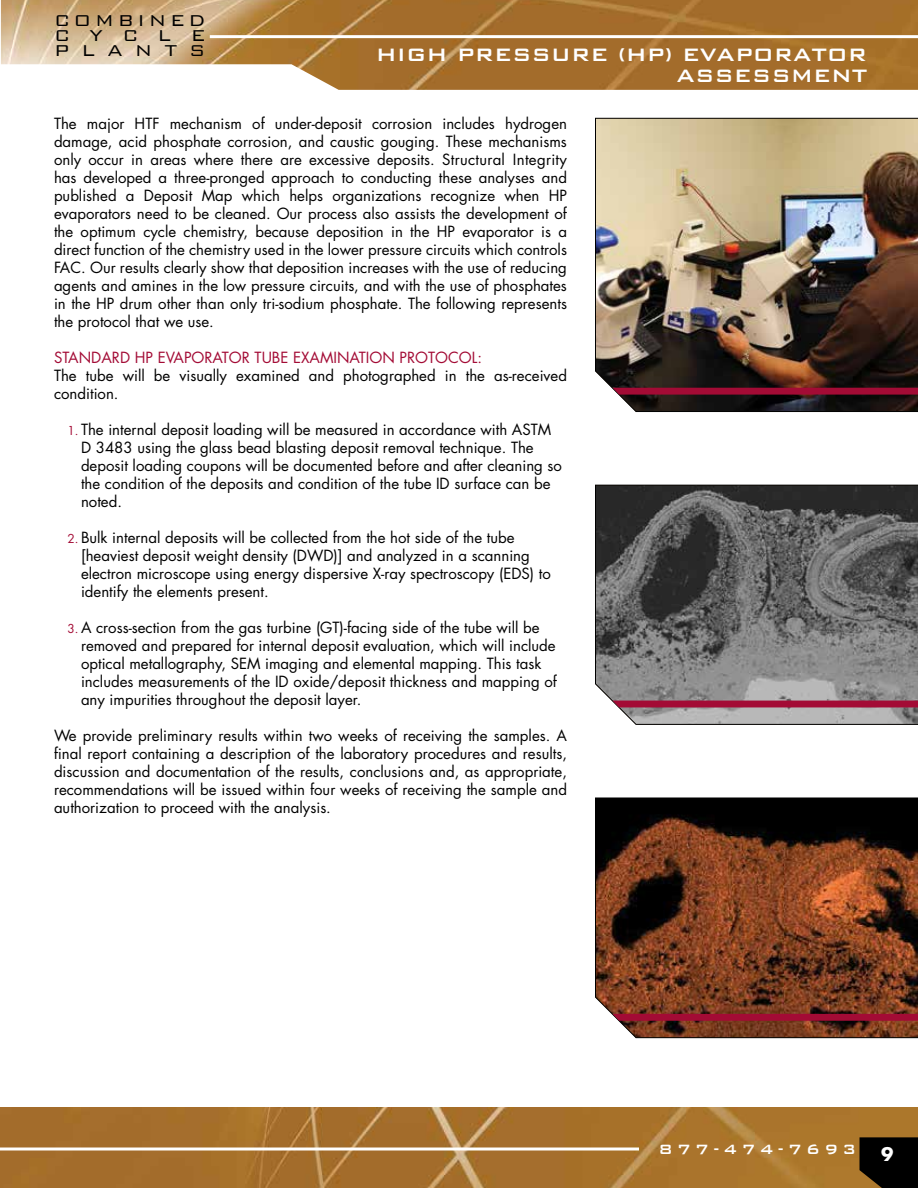
<style>
.page{position:relative;width:918px;height:1188px;background:#fff}
.page>*{position:absolute;margin:0;border:0;box-sizing:border-box;transform-origin:0 0}
.t1{font:500 24px/21px "Bank Gothic";color:#fff;text-align:right}
.t2{font:300 21px/15px "Bank Gothic";letter-spacing:.58em;color:#000;text-align:justify}
.t3{font:500 18px "Bank Gothic";letter-spacing:.235em;color:#fff}
.t4{font:700 18px "Futura";color:#fff}
.t5{font:15px/18px "Futura";color:#000}
.t6{font:15px "Futura";color:#a30b35}
.s1{font-size:12px;color:#a30b35}
</style>
<div class="page">
<img style="left:1px;top:0;width:917px;height:90px">
<img style="left:0;top:1108px;width:918px;height:80px">
<hr style="left:0;top:1148px;width:639px;height:2px;background:#fff">
<hr style="left:210px;top:35px;width:708px;height:3px;background:#fff">
<img style="left:595px;top:118px;width:323px;height:294px">
<svg style="left:612px;top:388px;width:306px;height:7px;background:#9b0d34"></svg>
<svg style="left:595px;top:485px;width:323px;height:240px;background:#696868"></svg>
<div style="left:612px;top:701px;width:306px;height:6px;background:#a30b35"></div>
<svg style="left:595px;top:798px;width:323px;height:240px;background:#62321b"></svg>
<svg style="left:612px;top:1014px;width:306px;height:7px;background:#a00e35"></svg>
<svg style="left:860px;top:1137px;width:58px;height:51px;background:#0c0803"></svg>
<h2 class="t2" style="left:54px;top:11px;width:153px">COMBINED CYCLE PLANTS</h2>
<p class="t1" style="left:376px;top:42px;width:493px">HIGH PRESSURE (HP) EVAPORATOR<br>ASSESSMENT</p>
<p class="t5" style="left:54px;top:114px;width:515px;text-align:justify">The major HTF mechanism of under-deposit corrosion includes hydrogen damage, acid phosphate corrosion, and caustic gouging. These mechanisms only occur in areas where there are excessive deposits. Structural Integrity has developed a three-pronged approach to conducting these analyses and published a Deposit Map which helps organizations recognize when HP evaporators need to be cleaned. Our process also assists the development of the optimum cycle chemistry, because deposition in the HP evaporator is a direct function of the chemistry used in the lower pressure circuits which controls FAC. Our results clearly show that deposition increases with the use of reducing agents and amines in the low pressure circuits, and with the use of phosphates in the HP drum other than only tri-sodium phosphate. The following represents the protocol that we use.</p>
<p class="t6" style="left:54px;top:348px;width:430px">STANDARD HP EVAPORATOR TUBE EXAMINATION PROTOCOL:</p>
<p class="t5" style="left:54px;top:366px;width:514px">The tube will be visually examined and photographed in the as-received condition.</p>
<p class="t5" style="left:81px;top:420px;width:482px;text-indent:-14px"><span class="s1">1.</span> The internal deposit loading will be measured in accordance with ASTM D 3483 using the glass bead blasting deposit removal technique. The deposit loading coupons will be documented before and after cleaning so the condition of the deposits and condition of the tube ID surface can be noted.</p>
<p class="t5" style="left:81px;top:528px;width:471px;text-indent:-14px"><span class="s1">2.</span> Bulk internal deposits will be collected from the hot side of the tube [heaviest deposit weight density (DWD)] and analyzed in a scanning electron microscope using energy dispersive X-ray spectroscopy (EDS) to identify the elements present.</p>
<p class="t5" style="left:81px;top:618px;width:477px;text-indent:-14px"><span class="s1">3.</span> A cross-section from the gas turbine (GT)-facing side of the tube will be removed and prepared for internal deposit evaluation, which will include optical metallography, SEM imaging and elemental mapping. This task includes measurements of the ID oxide/deposit thickness and mapping of any impurities throughout the deposit layer.</p>
<p class="t5" style="left:54px;top:726px;width:515px;text-align:justify">We provide preliminary results within two weeks of receiving the samples. A final report containing a description of the laboratory procedures and results, discussion and documentation of the results, conclusions and, as appropriate, recommendations will be issued within four weeks of receiving the sample and authorization to proceed with the analysis.</p>
<p class="t3" style="left:659px;top:1136px;width:199px">877-474-7693</p>
<p class="t4" style="left:881px;top:1142px;width:14px">9</p>
</div>
